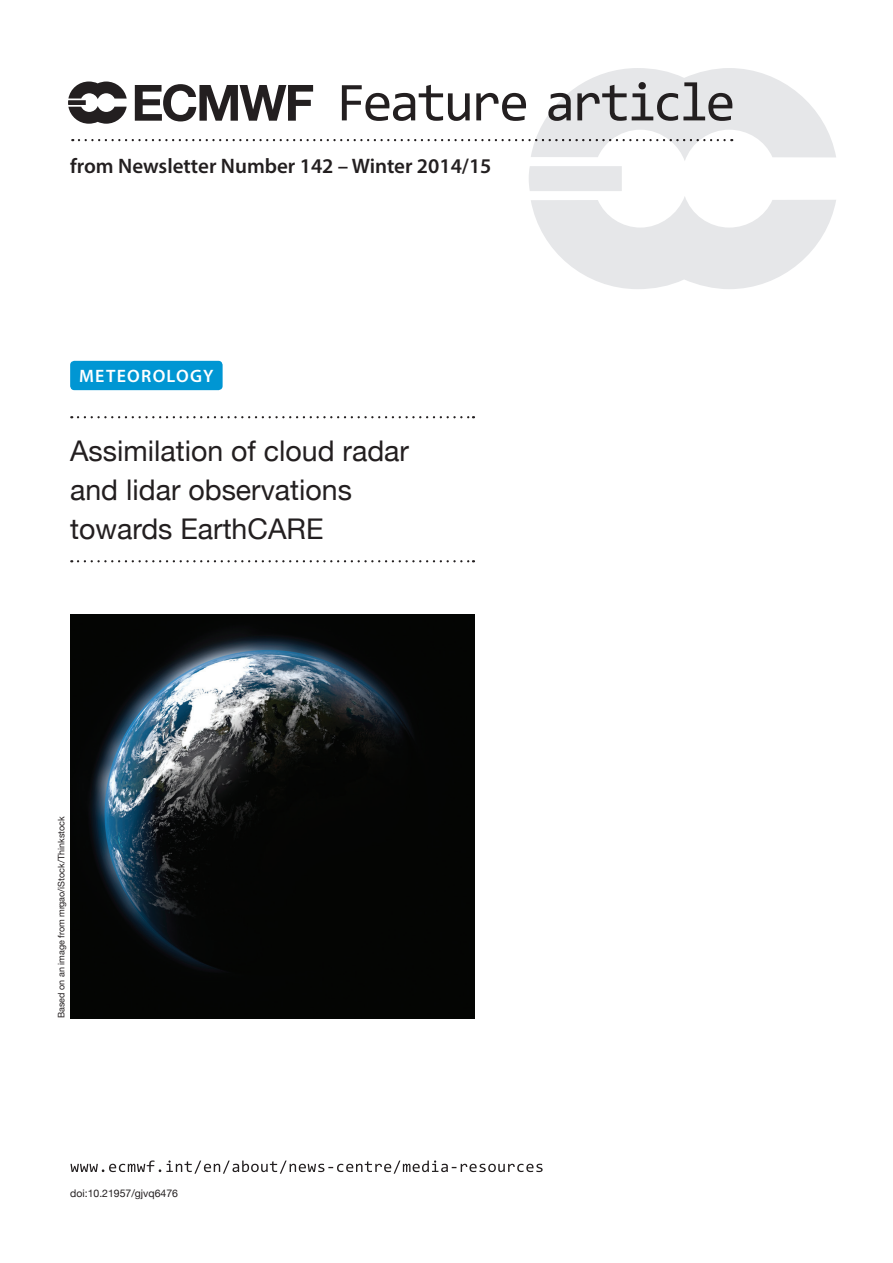
<style>
.page{position:relative;width:893px;height:1263px;background:#fff}
.page>*{position:absolute;margin:0;border:0;box-sizing:border-box;transform-origin:0 0}
.t1{font:28.5px/39px "Helvetica Neue";color:#231f20}
.t2{font:600 21px "Myriad Pro";color:#231f20}
.t3{font:600 18px "Myriad Pro";letter-spacing:.07em;color:#fff}
.t4{font:10.5px "Helvetica Neue";color:#231f20}
.t5{font:9px "Helvetica Neue";color:#231f20}
</style>
<div class="page">
<img style="left:70px;top:614px;width:404px;height:404px">
<svg style="left:68px;top:68px;width:768px;height:221px"></svg>
<svg style="left:78px;top:416px;width:396px;height:2px"></svg>
<svg style="left:78px;top:560px;width:396px;height:2px"></svg>
<div style="left:70px;top:361px;width:153px;height:29px;background:#0096d3;border-radius:4px"></div>
<svg style="left:70px;top:1160px;width:473px;height:14px"></svg>
<p class="t2" style="left:70px;top:153px;width:423px">from Newsletter Number 142 – Winter 2014/15</p>
<p class="t3" style="left:79px;top:365px;width:136px">METEOROLOGY</p>
<p class="t1" style="left:70px;top:433px;width:340px">Assimilation of cloud radar and lidar observations towards EarthCARE</p>
<p class="t5" style="left:55px;top:1018px;width:203px;rotate:-90deg">Based on an image from mrgao/iStock/Thinkstock</p>
<p class="t4" style="left:70px;top:1186px;width:109px">doi:10.21957/gjvq6476</p>
</div>
